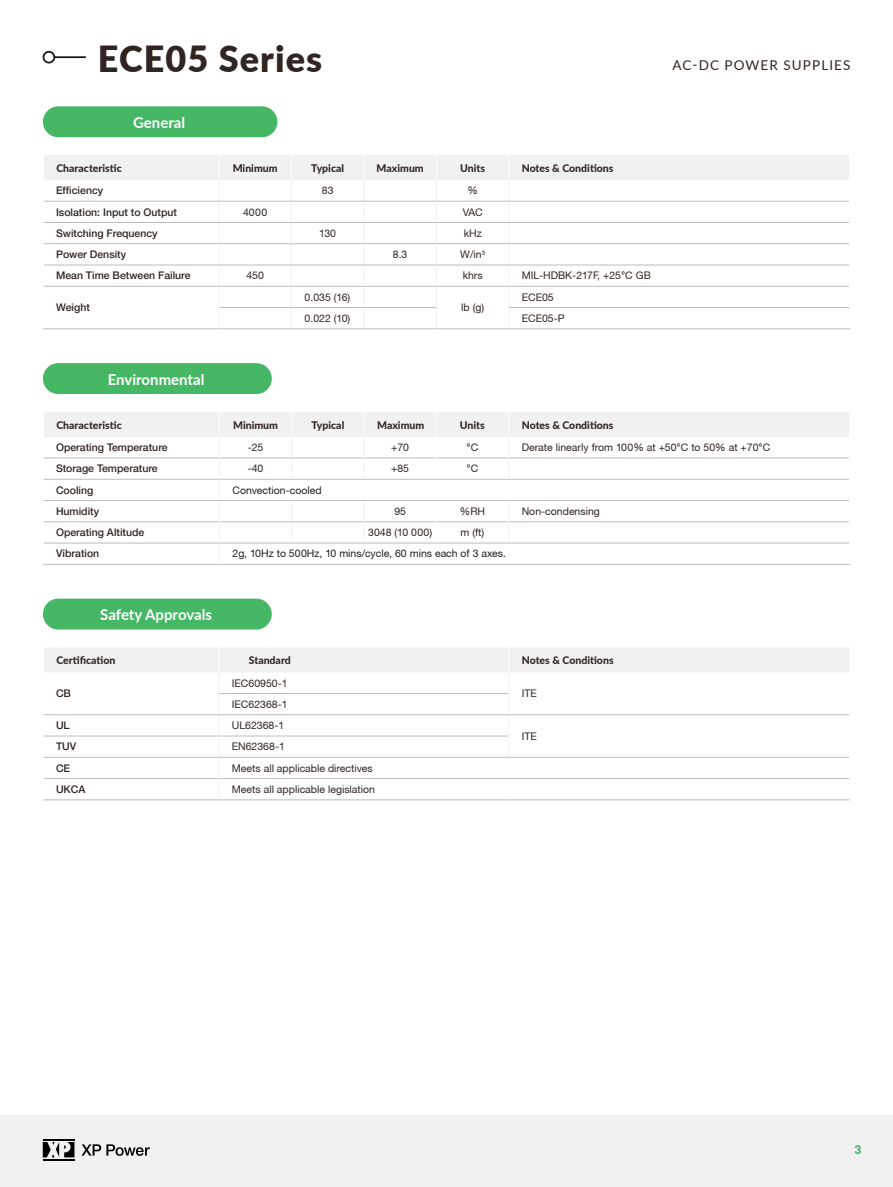
<style>
.page{position:relative;width:893px;height:1187px;background:#fff}
.page>*{position:absolute;margin:0;border:0;box-sizing:border-box;transform-origin:0 0}
.t1{font:900 36px "Lato";letter-spacing:.03em;color:#302521}
.t2{font:700 15px "Lato";color:#fff}
.t3{font:13.5px "Lato";letter-spacing:.08em;color:#302521}
.t4{font:900 12px "Lato";color:#45b765}
.t5{font:10.5px "Helvetica Neue CE";color:#302521}
.t6{font:500 10.5px "Helvetica Neue LT";color:#302521}
.t7{font:800 10.5px "Lato";color:#302521}
.t8{font:10.5px "Helvetica Neue CE";color:#221f1f}
</style>
<div class="page">
<div style="left:0;top:1114px;width:893px;height:72px;background:#f1f1f2"></div>
<svg style="left:81px;top:1144px;width:69px;height:11px"></svg>
<hr style="left:43px;top:1138px;width:31px;height:2px;background:#000">
<svg style="left:43px;top:1142px;width:31px;height:15px"></svg>
<hr style="left:43px;top:1158px;width:31px;height:2px;background:#000">
<svg style="left:43px;top:50px;width:43px;height:14px"></svg>
<div style="left:43px;top:363px;width:229px;height:31px;background:#45b765;border-radius:15px"></div>
<hr style="left:43px;top:564px;width:176px;height:1px;background:#bebcbc">
<hr style="left:219px;top:564px;width:73px;height:1px;background:#bebcbc">
<hr style="left:292px;top:564px;width:72px;height:1px;background:#bebcbc">
<hr style="left:364px;top:564px;width:72px;height:1px;background:#bebcbc">
<hr style="left:436px;top:564px;width:73px;height:1px;background:#bebcbc">
<hr style="left:509px;top:564px;width:341px;height:1px;background:#bebcbc">
<svg style="left:44px;top:412px;width:806px;height:152px"></svg>
<div style="left:43px;top:106px;width:234px;height:31px;background:#45b765;border-radius:15px"></div>
<hr style="left:219px;top:328px;width:72px;height:1px;background:#bebcbc">
<hr style="left:291px;top:328px;width:73px;height:1px;background:#bebcbc">
<hr style="left:364px;top:328px;width:72px;height:1px;background:#bebcbc">
<hr style="left:509px;top:328px;width:341px;height:1px;background:#bebcbc">
<hr style="left:43px;top:328px;width:176px;height:1px;background:#bebcbc">
<hr style="left:436px;top:328px;width:73px;height:1px;background:#bebcbc">
<svg style="left:43px;top:155px;width:807px;height:173px"></svg>
<div style="left:43px;top:598px;width:229px;height:31px;background:#45b765;border-radius:15px"></div>
<hr style="left:43px;top:799px;width:176px;height:1px;background:#bebcbc">
<hr style="left:219px;top:799px;width:290px;height:1px;background:#bebcbc">
<hr style="left:509px;top:799px;width:341px;height:1px;background:#bebcbc">
<svg style="left:43px;top:648px;width:807px;height:151px"></svg>
<h1 class="t1" style="left:98px;top:38px;width:226px">ECE05 Series</h1>
<h2 class="t2" style="left:133px;top:111px;width:54px">General</h2>
<p class="t7" style="left:56px;top:160px;width:67px">Characteris琀椀c</p>
<p class="t7" style="left:233px;top:160px;width:46px">Minimum</p>
<p class="t7" style="left:311px;top:160px;width:34px">Typical</p>
<p class="t7" style="left:377px;top:160px;width:49px">Maximum</p>
<p class="t7" style="left:460px;top:160px;width:26px">Units</p>
<p class="t7" style="left:522px;top:160px;width:93px">Notes &amp; Condi琀椀ons</p>
<p class="t6" style="left:56px;top:184px;width:49px">Ef昀椀ciency</p>
<p class="t5" style="left:322px;top:187px;width:13px">83</p>
<p class="t5" style="left:467px;top:187px;width:12px">%</p>
<p class="t6" style="left:56px;top:208px;width:122px">Isolation: Input to Output</p>
<p class="t5" style="left:243px;top:208px;width:26px">4000</p>
<p class="t5" style="left:463px;top:208px;width:22px">VAC</p>
<p class="t6" style="left:56px;top:229px;width:103px">Switching Frequency</p>
<p class="t5" style="left:319px;top:229px;width:18px">130</p>
<p class="t5" style="left:464px;top:229px;width:20px">kHz</p>
<p class="t6" style="left:56px;top:250px;width:72px">Power Density</p>
<p class="t5" style="left:393px;top:250px;width:16px">8.3</p>
<p class="t5" style="left:460px;top:250px;width:26px">W/in<sup>3</sup></p>
<p class="t6" style="left:56px;top:272px;width:136px">Mean Time Between Failure</p>
<p class="t5" style="left:246px;top:272px;width:19px">450</p>
<p class="t5" style="left:463px;top:272px;width:22px">khrs</p>
<p class="t5" style="left:522px;top:272px;width:131px">MIL-HDBK-217F, +25°C GB</p>
<p class="t6" style="left:56px;top:303px;width:35px">Weight</p>
<p class="t5" style="left:305px;top:293px;width:47px">0.035 (16)</p>
<p class="t5" style="left:522px;top:293px;width:34px">ECE05</p>
<p class="t5" style="left:461px;top:303px;width:24px">lb (g)</p>
<p class="t5" style="left:305px;top:314px;width:47px">0.022 (10)</p>
<p class="t5" style="left:522px;top:314px;width:44px">ECE05-P</p>
<p class="t3" style="left:672px;top:55px;width:179px">AC-DC POWER SUPPLIES</p>
<h2 class="t2" style="left:108px;top:368px;width:98px">Environmental</h2>
<p class="t7" style="left:56px;top:417px;width:67px">Characteris琀椀c</p>
<p class="t7" style="left:233px;top:417px;width:46px">Minimum</p>
<p class="t7" style="left:311px;top:417px;width:34px">Typical</p>
<p class="t7" style="left:377px;top:417px;width:49px">Maximum</p>
<p class="t7" style="left:460px;top:417px;width:26px">Units</p>
<p class="t7" style="left:522px;top:417px;width:93px">Notes &amp; Condi琀椀ons</p>
<p class="t6" style="left:56px;top:443px;width:113px">Operating Temperature</p>
<p class="t5" style="left:248px;top:443px;width:17px">-25</p>
<p class="t5" style="left:391px;top:443px;width:19px">+70</p>
<p class="t5" style="left:467px;top:443px;width:13px">°C</p>
<p class="t5" style="left:522px;top:443px;width:250px">Derate linearly from 100% at +50°C to 50% at +70°C</p>
<p class="t6" style="left:56px;top:464px;width:103px">Storage Temperature</p>
<p class="t5" style="left:248px;top:464px;width:17px">-40</p>
<p class="t5" style="left:391px;top:464px;width:19px">+85</p>
<p class="t5" style="left:467px;top:464px;width:13px">°C</p>
<p class="t6" style="left:56px;top:486px;width:39px">Cooling</p>
<p class="t8" style="left:233px;top:486px;width:91px">Convection-cooled</p>
<p class="t6" style="left:56px;top:507px;width:45px">Humidity</p>
<p class="t5" style="left:394px;top:507px;width:13px">95</p>
<p class="t5" style="left:460px;top:507px;width:27px">%RH</p>
<p class="t5" style="left:522px;top:507px;width:80px">Non-condensing</p>
<p class="t6" style="left:56px;top:528px;width:90px">Operating Altitude</p>
<p class="t5" style="left:368px;top:528px;width:66px">3048 (10 000)</p>
<p class="t5" style="left:461px;top:528px;width:25px">m (ft)</p>
<p class="t6" style="left:56px;top:549px;width:45px">Vibration</p>
<p class="t8" style="left:233px;top:549px;width:275px">2g, 10Hz to 500Hz, 10 mins/cycle, 60 mins each of 3 axes.</p>
<h2 class="t2" style="left:100px;top:603px;width:113px">Safety Approvals</h2>
<p class="t7" style="left:56px;top:652px;width:60px">Cer琀椀昀椀ca琀椀on</p>
<p class="t7" style="left:249px;top:655px;width:44px">Standard</p>
<p class="t7" style="left:522px;top:652px;width:93px">Notes &amp; Condi琀椀ons</p>
<p class="t6" style="left:56px;top:689px;width:16px">CB</p>
<p class="t5" style="left:232px;top:679px;width:57px">IEC60950-1</p>
<p class="t5" style="left:522px;top:689px;width:17px">ITE</p>
<p class="t5" style="left:232px;top:700px;width:57px">IEC62368-1</p>
<p class="t6" style="left:56px;top:721px;width:15px">UL</p>
<p class="t5" style="left:232px;top:721px;width:54px">UL62368-1</p>
<p class="t6" style="left:56px;top:742px;width:22px">TUV</p>
<p class="t5" style="left:232px;top:742px;width:55px">EN62368-1</p>
<p class="t6" style="left:56px;top:764px;width:16px">CE</p>
<p class="t5" style="left:232px;top:764px;width:142px">Meets all applicable directives</p>
<p class="t6" style="left:56px;top:785px;width:31px">UKCA</p>
<p class="t5" style="left:232px;top:785px;width:145px">Meets all applicable legislation</p>
<p class="t5" style="left:522px;top:732px;width:17px">ITE</p>
<p class="t4" style="left:854px;top:1142px;width:8px">3</p>
</div>
